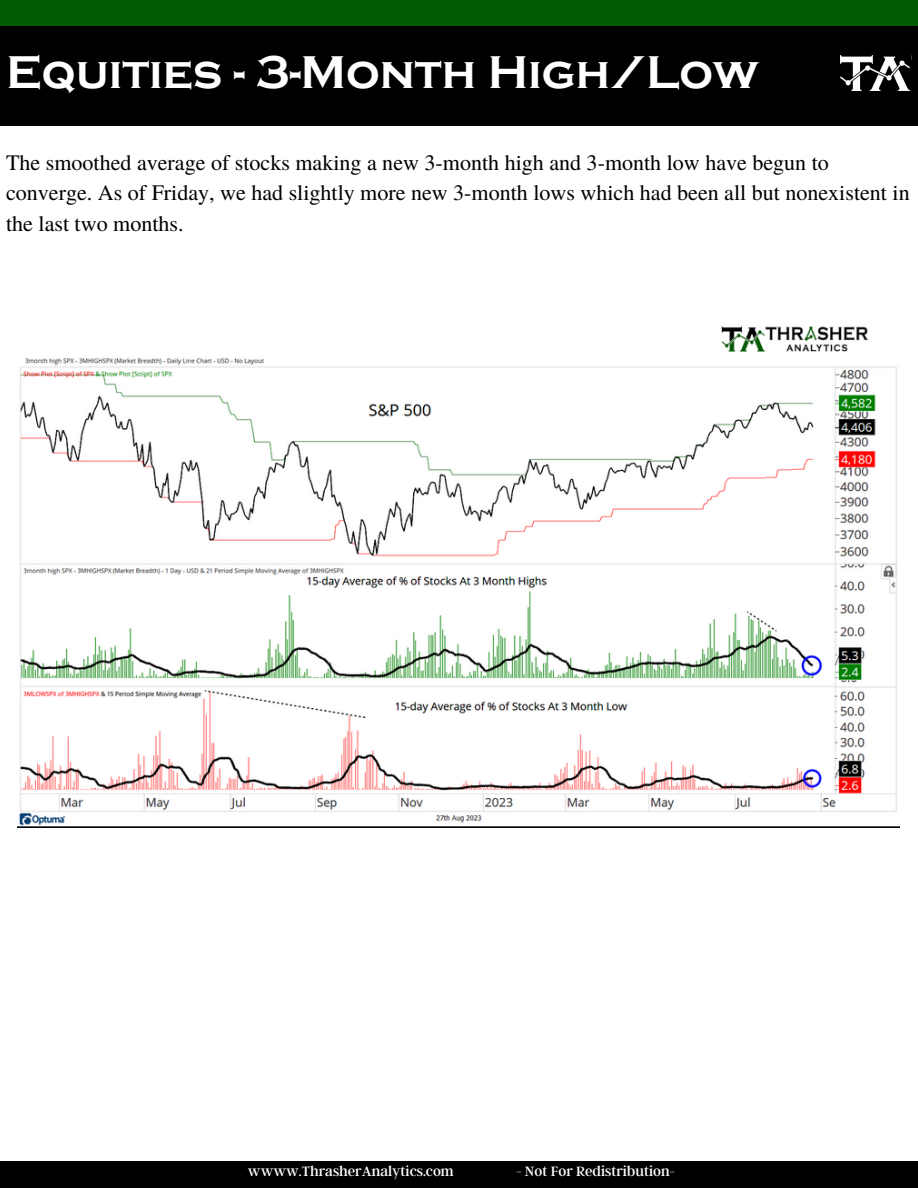
<style>
.page{position:relative;width:918px;height:1188px;background:#fff}
.page>*{position:absolute;margin:0;border:0;box-sizing:border-box;transform-origin:0 0}
.t1{font:700 47.25px "Copperplate Gothic";color:#fff}
.t2{font:22.05px/30.3px "Te X Gyre Termes";color:#000}
.t3{font:15px "Argent CF";color:#fff}
</style>
<div class="page">
<div style="left:0;top:0;width:918px;height:27px;background:#005c00"></div>
<div style="left:0;top:1162px;width:918px;height:26px;background:#000"></div>
<div style="left:0;top:26px;width:918px;height:100px;background:#000"></div>
<img style="left:840px;top:56px;width:71px;height:35px">
<img style="left:18px;top:326px;width:882px;height:501px">
<p class="t1" style="left:6px;top:46px;width:754px">Equities - 3-Month High/Low</p>
<p class="t2" style="left:6px;top:146px;width:905px">The smoothed average of stocks making a new 3-month high and 3-month low have begun to converge. As of Friday, we had slightly more new 3-month lows which had been all but nonexistent in the last two months.</p>
<p class="t3" style="left:248px;top:1161px;width:207px">wwww.ThrasherAnalytics.com</p>
<p class="t3" style="left:516px;top:1161px;width:160px">- Not For Redistribution-</p>
</div>
